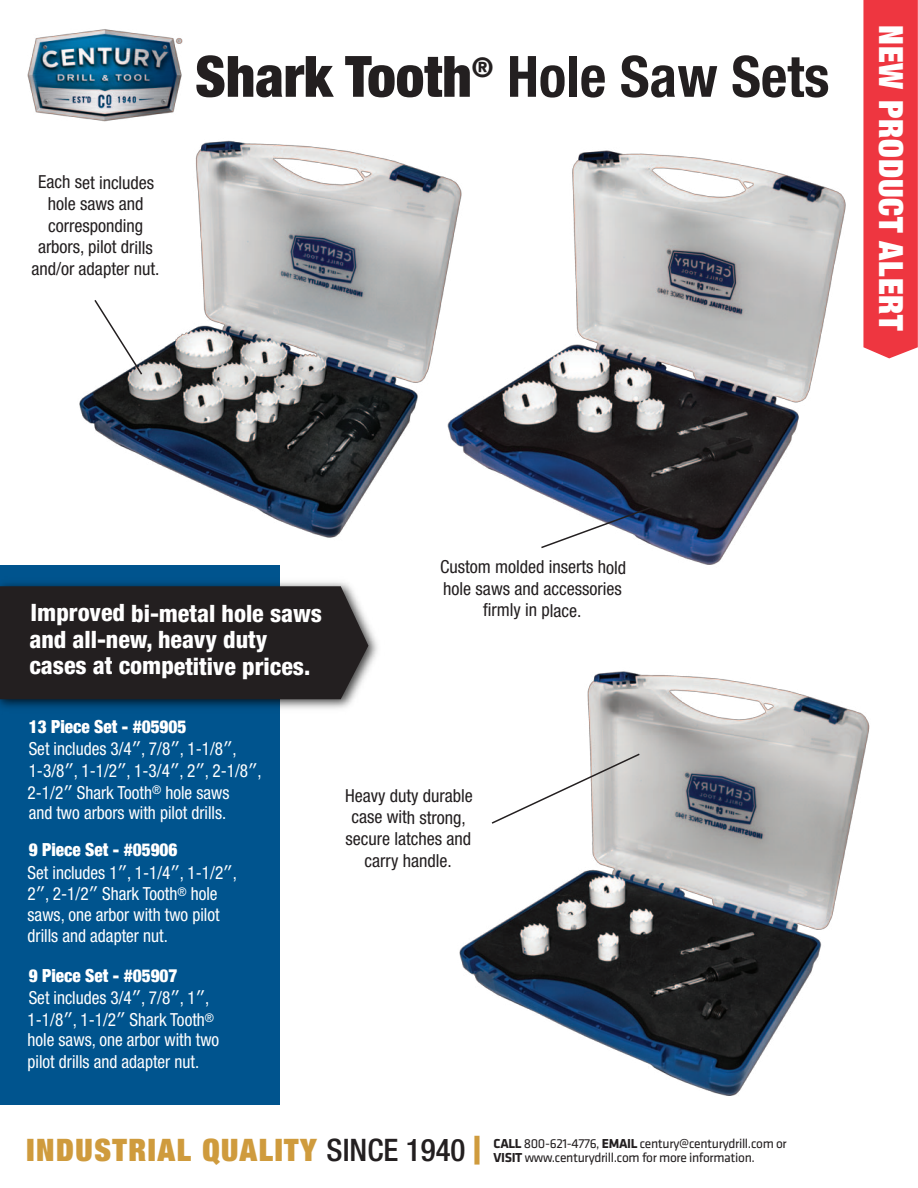
<style>
.page{position:relative;width:918px;height:1188px;background:#fff}
.page>*{position:absolute;margin:0;border:0;box-sizing:border-box;transform-origin:0 0}
.t1{font:700 condensed 57px "Helvetica Neue";color:#231f20}
.t2{font:900 expanded 33.45px "Helvetica Neue";letter-spacing:.025em;color:#fff}
.t3{font:900 expanded 31.05px "Helvetica Neue";letter-spacing:.05em;color:#cf9b3d}
.t4{font:800 condensed 24px/26.4px "Helvetica Neue";letter-spacing:-.005em;color:#fff}
.t5{font:condensed 18px/21.5px "Helvetica Neue";color:#fff;scale:.96 1}
.t6{font:condensed 18px/21.6px "Helvetica Neue";letter-spacing:-.005em;color:#231f20;text-align:center}
.t7{font:900 condensed 18px "Helvetica Neue";color:#fff;scale:.96 1}
.t8{font:13.5px "Klavika";letter-spacing:-.025em;color:#231f20}
.s1{font-weight:900}
.s2{font-family:"Lucida Grande";font-stretch:normal}
.s3{font-weight:500;font-stretch:condensed;color:#231f20}
.s4{font-weight:800;font-stretch:condensed;font-size:38.7px}
.s5{font-weight:700}
</style>
<div class="page">
<div style="left:0;top:565px;width:280px;height:540px;background:#00548e"></div>
<img style="left:459px;top:671px;width:411px;height:425px">
<img style="left:467px;top:150px;width:379px;height:415px">
<img style="left:27px;top:29px;width:156px;height:93px">
<div style="left:863px;top:0;width:55px;height:358px;background:#ee3640"></div>
<img style="left:79px;top:140px;width:388px;height:398px">
<svg style="left:490px;top:752px;width:151px;height:73px"></svg>
<svg style="left:540px;top:493px;width:148px;height:56px"></svg>
<svg style="left:93px;top:298px;width:51px;height:78px"></svg>
<img style="left:0;top:582px;width:378px;height:127px">
<div style="left:0;top:586px;width:368px;height:113px;background:#231f20"></div>
<p class="t6" style="left:31px;top:173px;width:130px">Each set includes hole saws and corresponding arbors, pilot drills and/or adapter nut.</p>
<p class="t1" style="left:195px;top:56px;width:636px"><span class="s1">Shark Tooth</span><sup>®</sup> Hole Saw Sets</p>
<p class="t2" style="left:903px;top:25px;width:307px;rotate:90deg">NEW PRODUCT ALERT</p>
<p class="t4" style="left:29px;top:602px;width:294px">Improved bi-metal hole saws and all-new, heavy duty cases at competitive prices.</p>
<p class="t7" style="left:29px;top:715px;width:166px">13 Piece Set - #05905</p>
<p class="t5" style="left:29px;top:740px;width:218px">Set includes 3/4<span class="s2">″</span>, 7/8<span class="s2">″</span>, 1-1/8<span class="s2">″</span>,</p>
<p class="t5" style="left:28px;top:761px;width:245px">1-3/8<span class="s2">″</span>, 1-1/2<span class="s2">″</span>, 1-3/4<span class="s2">″</span>, 2<span class="s2">″</span>, 2-1/8<span class="s2">″</span>,<br>2-1/2<span class="s2">″</span> Shark Tooth<sup>®</sup> hole saws</p>
<p class="t5" style="left:29px;top:803px;width:207px">and two arbors with pilot drills.</p>
<p class="t5" style="left:28px;top:841px;width:219px"><span class="s1">9 Piece Set - #05906<br></span>Set includes 1<span class="s2">″</span>, 1-1/4<span class="s2">″</span>, 1-1/2<span class="s2">″</span>,<br>2<span class="s2">″</span>, 2-1/2<span class="s2">″</span> Shark Tooth<sup>®</sup> hole saws, one arbor with two pilot drills and adapter nut.</p>
<p class="t7" style="left:29px;top:964px;width:157px">9 Piece Set - #05907</p>
<p class="t5" style="left:28px;top:989px;width:201px">Set includes 3/4<span class="s2">″</span>, 7/8<span class="s2">″</span>, 1<span class="s2">″</span>,<br>1-1/8<span class="s2">″</span>, 1-1/2<span class="s2">″</span> Shark Tooth<sup>® </sup>hole saws, one arbor with two pilot drills and adapter nut.</p>
<p class="t6" style="left:440px;top:558px;width:187px">Custom molded inserts hold hole saws and accessories firmly in place.</p>
<p class="t6" style="left:345px;top:786px;width:129px">Heavy duty durable case with strong, secure latches and carry handle.</p>
<p class="t3" style="left:27px;top:1139px;width:456px">INDUSTRIAL QUALITY <span class="s3">SINCE 1940</span> <span class="s4">|</span></p>
<p class="t8" style="left:494px;top:1136px;width:295px"><span class="s5">CALL</span> 800-621-4776, <span class="s5">EMAIL</span> century@centurydrill.com or</p>
<p class="t8" style="left:494px;top:1149px;width:263px"><span class="s5">VISIT</span> www.centurydrill.com for more information.</p>
</div>
